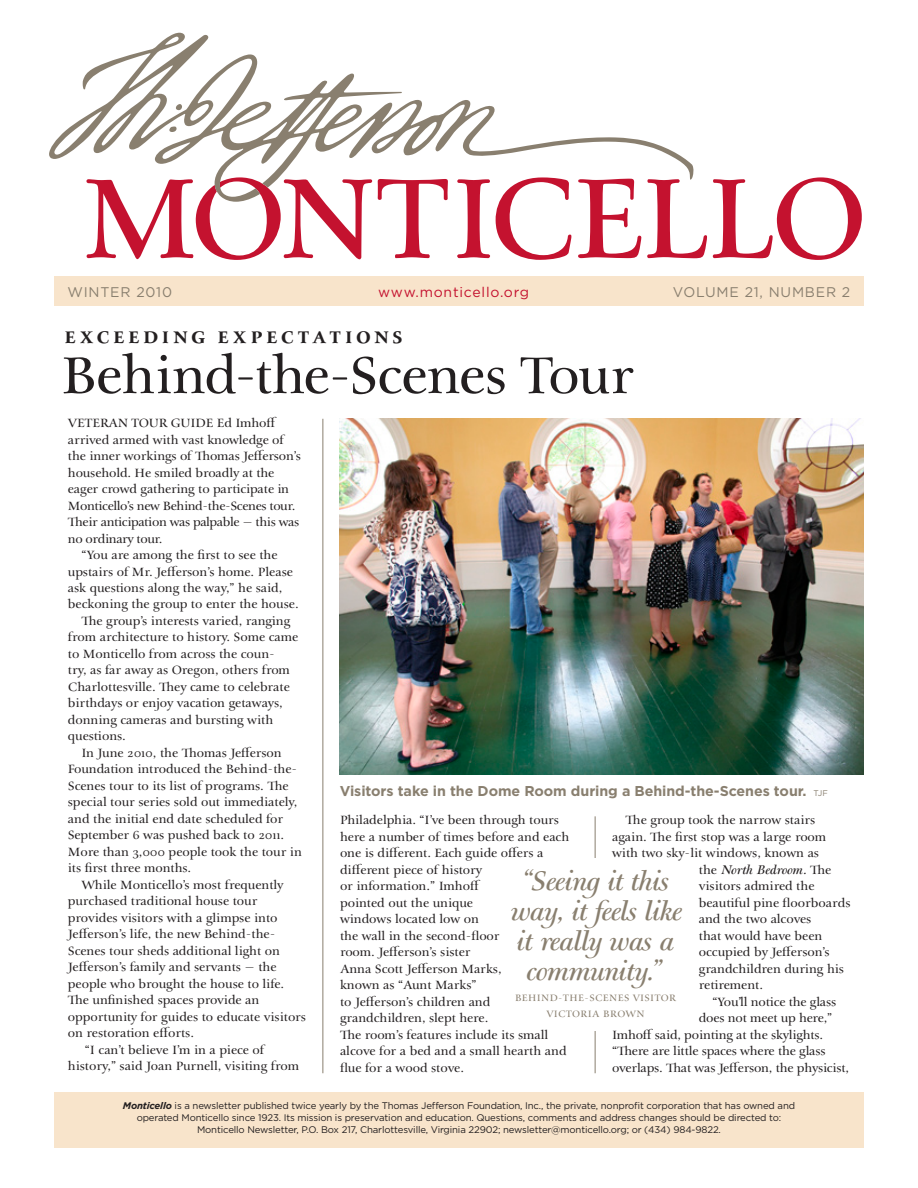
<style>
.page{position:relative;width:918px;height:1188px;background:#fff}
.page>*{position:absolute;margin:0;border:0;box-sizing:border-box;transform-origin:0 0}
.t1{font:58.2px "Th Jefferson Pro";color:#231f20}
.t2{font:italic 28.65px/29.8px "Th Jefferson Pro";letter-spacing:-.025em;color:#897f6f;text-align:center}
.t3{font:700 18.9px "Th Jefferson Pro";letter-spacing:.205em;color:#231f20}
.t4{font:700 14.25px "Gotham";letter-spacing:-.005em;color:#897f6f}
.t5{font:13.95px "Gotham";letter-spacing:.055em;color:#897f6f}
.t6{font:13.95px "Gotham";letter-spacing:.055em;color:#c4122f}
.t7{font:13.5px/16.5px "Th Jefferson Pro";letter-spacing:-.005em;color:#231f20}
.t8{font:13.5px "Th Jefferson Pro";letter-spacing:-.03em;color:#231f20}
.t9{font:italic 13.5px "Th Jefferson Pro";letter-spacing:-.005em;color:#231f20}
.t10{font:10.5px/15.8px "Th Jefferson Pro";letter-spacing:.035em;color:#897f6f;text-align:center}
.t11{font:9.6px/12px "Gotham";letter-spacing:-.015em;color:#231f20;text-align:center}
.s1{font-weight:400;font-size:8.25px}
.s2{font-style:normal}
.s3{font-weight:700;font-style:italic}
</style>
<div class="page">
<div style="left:54px;top:277px;width:810px;height:29px;background:#f8e4cb"></div>
<svg style="left:395px;top:202px;width:35px;height:56px"></svg>
<svg style="left:457px;top:202px;width:115px;height:58px"></svg>
<svg style="left:578px;top:202px;width:63px;height:56px"></svg>
<svg style="left:647px;top:202px;width:60px;height:56px"></svg>
<svg style="left:713px;top:177px;width:149px;height:83px"></svg>
<svg style="left:86px;top:202px;width:276px;height:58px"></svg>
<svg style="left:49px;top:33px;width:645px;height:169px"></svg>
<div style="left:54px;top:1092px;width:810px;height:56px;background:#f8e4cb"></div>
<hr style="left:595px;top:816px;width:1px;height:257px;background:#897f6f">
<div style="left:509px;top:858px;width:173px;height:173px;background:#fff"></div>
<img style="left:340px;top:419px;width:524px;height:356px">
<hr style="left:322px;top:419px;width:1px;height:654px;background:#897f6f">
<p class="t5" style="left:68px;top:284px;width:106px">Winter 2010</p>
<p class="t6" style="left:378px;top:284px;width:152px">www.monticello.org</p>
<p class="t5" style="left:673px;top:284px;width:179px">VOLUME 21, NUMBER 2</p>
<h3 class="t3" style="left:65px;top:327px;width:339px">EXCEE DING EXPECTATIONS</h3>
<h1 class="t1" style="left:61px;top:342px;width:575px">Behind-the-Scenes Tour</h1>
<p class="t7" style="left:68px;top:415px;width:210px">Veteran tour guide Ed Imhoff</p>
<p class="t7" style="left:68px;top:431px;width:217px">arrived armed with vast knowledge of</p>
<p class="t7" style="left:68px;top:448px;width:235px">the inner workings of Thomas Jefferson’s</p>
<p class="t7" style="left:68px;top:464px;width:208px">household. He smiled broadly at the</p>
<p class="t7" style="left:68px;top:481px;width:223px">eager crowd gathering to participate in</p>
<p class="t7" style="left:68px;top:497px;width:229px">Monticello’s new Behind-the-Scenes tour.</p>
<p class="t8" style="left:68px;top:514px;width:233px">Their anticipation was palpable — this was</p>
<p class="t7" style="left:68px;top:530px;width:96px">no ordinary tour.</p>
<p class="t7" style="left:81px;top:547px;width:198px">“You are among the first to see the</p>
<p class="t7" style="left:68px;top:563px;width:227px">upstairs of Mr. Jefferson’s home. Please</p>
<p class="t7" style="left:68px;top:580px;width:216px">ask questions along the way,” he said,</p>
<p class="t7" style="left:68px;top:596px;width:232px">beckoning the group to enter the house.</p>
<p class="t7" style="left:81px;top:613px;width:210px">The group’s interests varied, ranging</p>
<p class="t7" style="left:68px;top:629px;width:232px">from architecture to history. Some came</p>
<p class="t7" style="left:68px;top:646px;width:209px">to Monticello from across the coun-</p>
<p class="t7" style="left:68px;top:662px;width:224px">try, as far away as Oregon, others from</p>
<p class="t7" style="left:68px;top:679px;width:224px">Charlottesville. They came to celebrate</p>
<p class="t7" style="left:68px;top:695px;width:216px">birthdays or enjoy vacation getaways,</p>
<p class="t7" style="left:68px;top:712px;width:207px">donning cameras and bursting with</p>
<p class="t7" style="left:68px;top:728px;width:60px">questions.</p>
<p class="t7" style="left:81px;top:745px;width:202px">In June 2010, the Thomas Jefferson</p>
<p class="t7" style="left:68px;top:761px;width:231px">Foundation introduced the Behind-the-</p>
<p class="t7" style="left:68px;top:778px;width:222px">Scenes tour to its list of programs. The</p>
<p class="t7" style="left:68px;top:794px;width:231px">special tour series sold out immediately,</p>
<p class="t7" style="left:68px;top:811px;width:217px">and the initial end date scheduled for</p>
<p class="t7" style="left:68px;top:827px;width:218px">September 6 was pushed back to 2011.</p>
<p class="t7" style="left:68px;top:844px;width:236px">More than 3,000 people took the tour in</p>
<p class="t7" style="left:68px;top:860px;width:125px">its first three months.</p>
<p class="t7" style="left:81px;top:877px;width:204px">While Monticello’s most frequently</p>
<p class="t7" style="left:68px;top:893px;width:191px">purchased traditional house tour</p>
<p class="t7" style="left:68px;top:910px;width:211px">provides visitors with a glimpse into</p>
<p class="t7" style="left:68px;top:926px;width:209px">Jefferson’s life, the new Behind-the-</p>
<p class="t7" style="left:68px;top:943px;width:214px">Scenes tour sheds additional light on</p>
<p class="t7" style="left:68px;top:959px;width:210px">Jefferson’s family and servants — the</p>
<p class="t7" style="left:68px;top:976px;width:218px">people who brought the house to life.</p>
<p class="t7" style="left:68px;top:992px;width:193px">The unfinished spaces provide an</p>
<p class="t7" style="left:68px;top:1009px;width:240px">opportunity for guides to educate visitors</p>
<p class="t7" style="left:68px;top:1025px;width:128px">on restoration efforts.</p>
<p class="t7" style="left:85px;top:1042px;width:181px">“I can’t believe I’m in a piece of</p>
<p class="t7" style="left:68px;top:1058px;width:233px">history,” said Joan Purnell, visiting from</p>
<p class="t4" style="left:340px;top:783px;width:490px">Visitors take in the Dome Room during a Behind-the-Scenes tour. <span class="s1">TJF</span></p>
<p class="t7" style="left:340px;top:812px;width:231px">Philadelphia. “I’ve been through tours here a number of times before and each one is different. Each guide offers a different piece of history<br>or information.” Imhoff<br>pointed out the unique<br>windows located low on<br>the wall in the second-floor<br>room. Jefferson’s sister<br>Anna Scott Jefferson Marks,<br>known as “Aunt Marks”<br>to Jefferson’s children and grandchildren, slept here.<br>The room’s features include its small alcove for a bed and a small hearth and flue for a wood stove.</p>
<p class="t7" style="left:626px;top:812px;width:191px">The group took the narrow stairs</p>
<p class="t7" style="left:612px;top:829px;width:216px">again. The first stop was a large room</p>
<p class="t7" style="left:612px;top:845px;width:208px">with two sky-lit windows, known as</p>
<p class="t9" style="left:699px;top:862px;width:134px"><span class="s2">the</span> North Bedroom. <span class="s2">The</span></p>
<p class="t7" style="left:699px;top:878px;width:117px">visitors admired the</p>
<p class="t7" style="left:699px;top:895px;width:153px">beautiful pine floorboards</p>
<p class="t7" style="left:699px;top:911px;width:114px">and the two alcoves</p>
<p class="t7" style="left:699px;top:928px;width:125px">that would have been</p>
<p class="t7" style="left:699px;top:944px;width:132px">occupied by Jefferson’s</p>
<p class="t7" style="left:699px;top:961px;width:147px">grandchildren during his</p>
<p class="t7" style="left:699px;top:977px;width:66px">retirement.</p>
<p class="t7" style="left:712px;top:994px;width:125px">“You’ll notice the glass</p>
<p class="t7" style="left:699px;top:1010px;width:135px">does not meet up here,”</p>
<p class="t7" style="left:612px;top:1027px;width:213px">Imhoff said, pointing at the skylights.</p>
<p class="t7" style="left:612px;top:1043px;width:215px">“There are little spaces where the glass</p>
<p class="t7" style="left:612px;top:1060px;width:239px">overlaps. That was Jefferson, the physicist,</p>
<h2 class="t2" style="left:511px;top:868px;width:173px">“Seeing it this way, it feels like it really was a community.”</h2>
<p class="t10" style="left:515px;top:990px;width:163px">Behind-the-Scenes Visitor<br>Victoria Brown</p>
<p class="t11" style="left:123px;top:1099px;width:674px"><span class="s3">Monticello</span> is a newsletter published twice yearly by the Thomas Jefferson Foundation, I nc., the private, nonprofit corporation that has owned and operated Monticello since 1923. Its mission is preservation and education. Questions, comments and address changes should be directed to:<br>Monticello N ewsletter, P.O. Box 217, Charlottesville, Virginia 22902; newsletter@monticello.org; or (434) 984-9822.</p>
</div>
